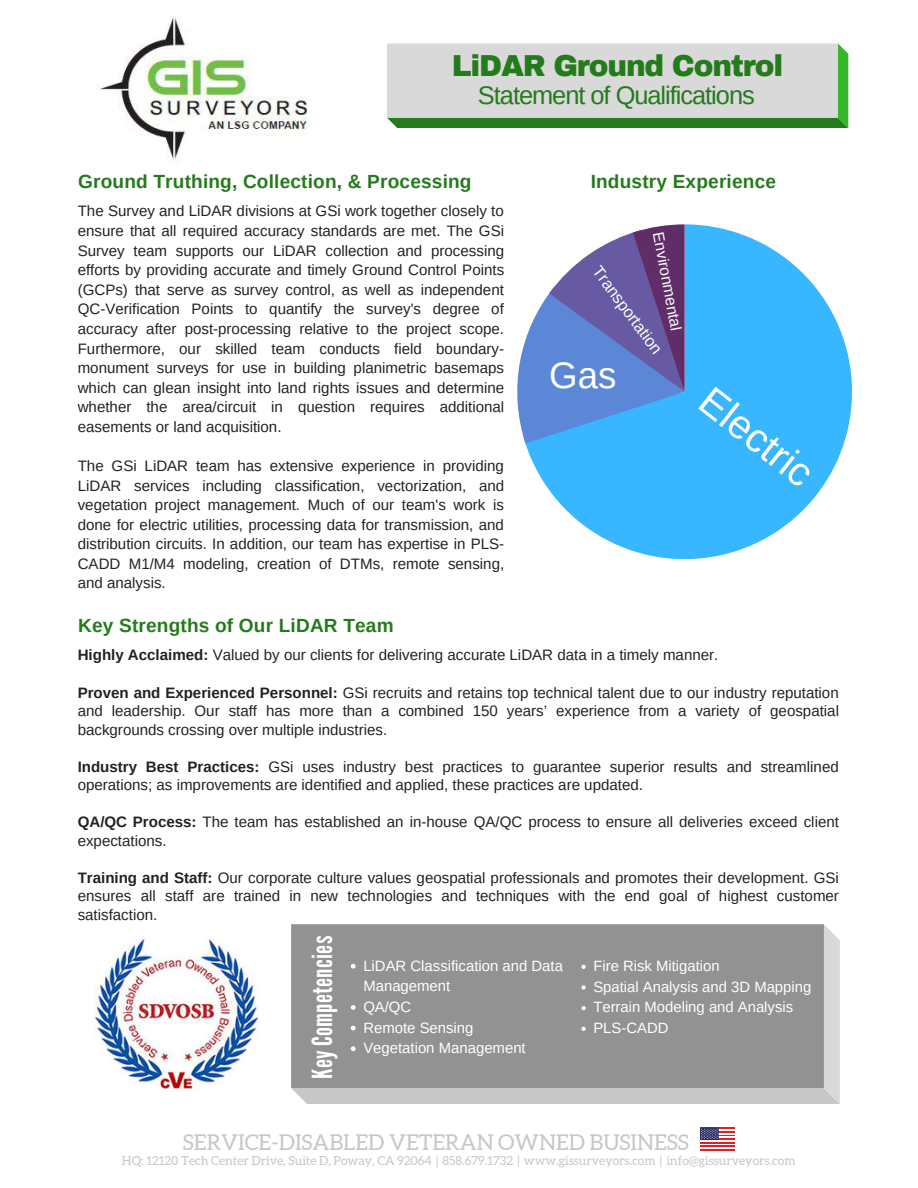
<style>
.page{position:relative;width:918px;height:1188px;background:#fff}
.page>*{position:absolute;margin:0;border:0;box-sizing:border-box;transform-origin:0 0}
.t1{font:40.5px "Arimo";color:#fff}
.t2{font:36.75px "Arimo";color:#fff}
.t3{font:900 29.7px "Archivo";letter-spacing:-.04em;color:#247b1c}
.t4{font:27.75px "League Gothic";letter-spacing:.01em;color:#fff}
.t5{font:25.35px "Arimo";letter-spacing:-.04em;color:#247b1c}
.t6{font:21.75px "Aleo";color:#c7c7c7}
.t7{font:700 19.05px "Arimo";letter-spacing:.01em;color:#247b1c}
.t8{font:16.2px "Arimo";color:#fff}
.t9{font:15.6px "Arimo";color:#fff}
.t10{font:15.15px/19.6px "Arimo";color:#222;text-align:justify}
.t11{font:14.85px/20.7px "Arimo";color:#fff}
.t12{font:12.45px "Aleo";color:#c7c7c7}
.s1{font-weight:700}
</style>
<div class="page">
<svg style="left:387px;top:43px;width:461px;height:85px;background:#c1cdc0"></svg>
<img style="left:95px;top:939px;width:163px;height:151px">
<svg style="left:291px;top:924px;width:549px;height:180px;background:#989898"></svg>
<svg style="left:525px;top:224px;width:327px;height:335px;fill:#38b6ff"></svg>
<svg style="left:517px;top:224px;width:169px;height:219px"></svg>
<hr style="left:700px;top:1128px;width:35px;height:1px;background:#ec1b24">
<hr style="left:700px;top:1131px;width:35px;height:2px;background:#ec1b24">
<hr style="left:700px;top:1135px;width:35px;height:1px;background:#ec1b24">
<hr style="left:700px;top:1138px;width:35px;height:2px;background:#ec1b24">
<hr style="left:700px;top:1142px;width:35px;height:2px;background:#ec1b24">
<hr style="left:700px;top:1145px;width:35px;height:2px;background:#ec1b24">
<hr style="left:700px;top:1149px;width:35px;height:2px;background:#ec1b24">
<svg style="left:700px;top:1128px;width:19px;height:12px"></svg>
<svg style="left:701px;top:1129px;width:17px;height:10px"></svg>
<img style="left:100px;top:18px;width:208px;height:141px">
<h3 class="t3" style="left:452px;top:50px;width:333px">LiDAR Ground Control</h3>
<h3 class="t5" style="left:478px;top:81px;width:278px">Statement of Qualifications</h3>
<p class="t7" style="left:78px;top:171px;width:395px">Ground Truthing, Collection, &amp; Processing</p>
<p class="t10" style="left:78px;top:201px;width:428px">The Survey and LiDAR divisions at GSi work together closely to ensure that all required accuracy standards are met. The GSi Survey team supports our LiDAR collection and processing efforts by providing accurate and timely Ground Control Points (GCPs) that serve as survey control, as well as independent QC-Verification Points to quantify the survey's degree of accuracy after post-processing relative to the project scope.<br>Furthermore, our skilled team conducts field boundary&shy;monument surveys for use in building planimetric basemaps which can glean insight into land rights issues and determine whether the area/circuit in question requires additional easements or land acquisition.</p>
<p class="t10" style="left:78px;top:456px;width:428px">The GSi LiDAR team has extensive experience in providing LiDAR services including classification, vectorization, and vegetation project management. Much of our team's work is done for electric utilities, processing data for transmission, and distribution circuits. In addition, our team has expertise in PLS-CADD M1/M4 modeling, creation of DTMs, remote sensing, and analysis.</p>
<p class="t7" style="left:78px;top:615px;width:317px">Key Strengths of Our LiDAR Team</p>
<p class="t7" style="left:591px;top:171px;width:187px">Industry Experience</p>
<p class="t9" style="left:666px;top:230px;width:102px;rotate:79deg">Environmental</p>
<p class="t8" style="left:603px;top:263px;width:106px;rotate:53deg">Transportation</p>
<h2 class="t2" style="left:549px;top:355px;width:69px">Gas</h2>
<h1 class="t1" style="left:718px;top:378px;width:134px;rotate:38deg">Electric</h1>
<p class="t10" style="left:78px;top:645px;width:642px"><span class="s1">Highly Acclaimed:</span> Valued by our clients for delivering accurate LiDAR data in a timely manner.</p>
<p class="t10" style="left:78px;top:683px;width:763px;line-height:18.5px"><span class="s1">Proven and Experienced Personnel:</span> GSi recruits and retains top technical talent due to our industry reputation and leadership. Our staff has more than a combined 150 years’ experience from a variety of geospatial backgrounds crossing over multiple industries.</p>
<p class="t10" style="left:78px;top:757px;width:763px;line-height:18.5px"><span class="s1">Industry Best Practices:</span> GSi uses industry best practices to guarantee superior results and streamlined operations; as improvements are identified and applied, these practices are updated.</p>
<p class="t10" style="left:78px;top:813px;width:763px;line-height:18.5px"><span class="s1">QA/QC Process:</span> The team has established an in-house QA/QC process to ensure all deliveries exceed client expectations.</p>
<p class="t10" style="left:78px;top:868px;width:763px;line-height:18.5px"><span class="s1">Training and Staff:</span> Our corporate culture values geospatial professionals and promotes their development. GSi ensures all staff are trained in new technologies and techniques with the end goal of highest customer satisfaction.</p>
<h3 class="t4" style="left:306px;top:1079px;width:145px;rotate:-90deg">Key Competencies</h3>
<p class="t11" style="left:363px;top:955px;width:201px">LiDAR Classification and Data<br>Management<br>QA/QC<br>Remote Sensing<br>Vegetation Management</p>
<p class="t11" style="left:593px;top:956px;width:219px">Fire Risk Mitigation<br>Spatial Analysis and 3D Mapping<br>Terrain Modeling and Analysis<br>PLS-CADD</p>
<h3 class="t6" style="left:183px;top:1130px;width:508px">SERVICE-DISABLED VETERAN OWNED BUSINESS</h3>
<p class="t12" style="left:122px;top:1153px;width:675px">HQ: 12120 Tech Center Drive, Suite D, Poway, CA 92064 | 858.679.1732 | www.gissurveyors.com | info@gissurveyors.com</p>
</div>
